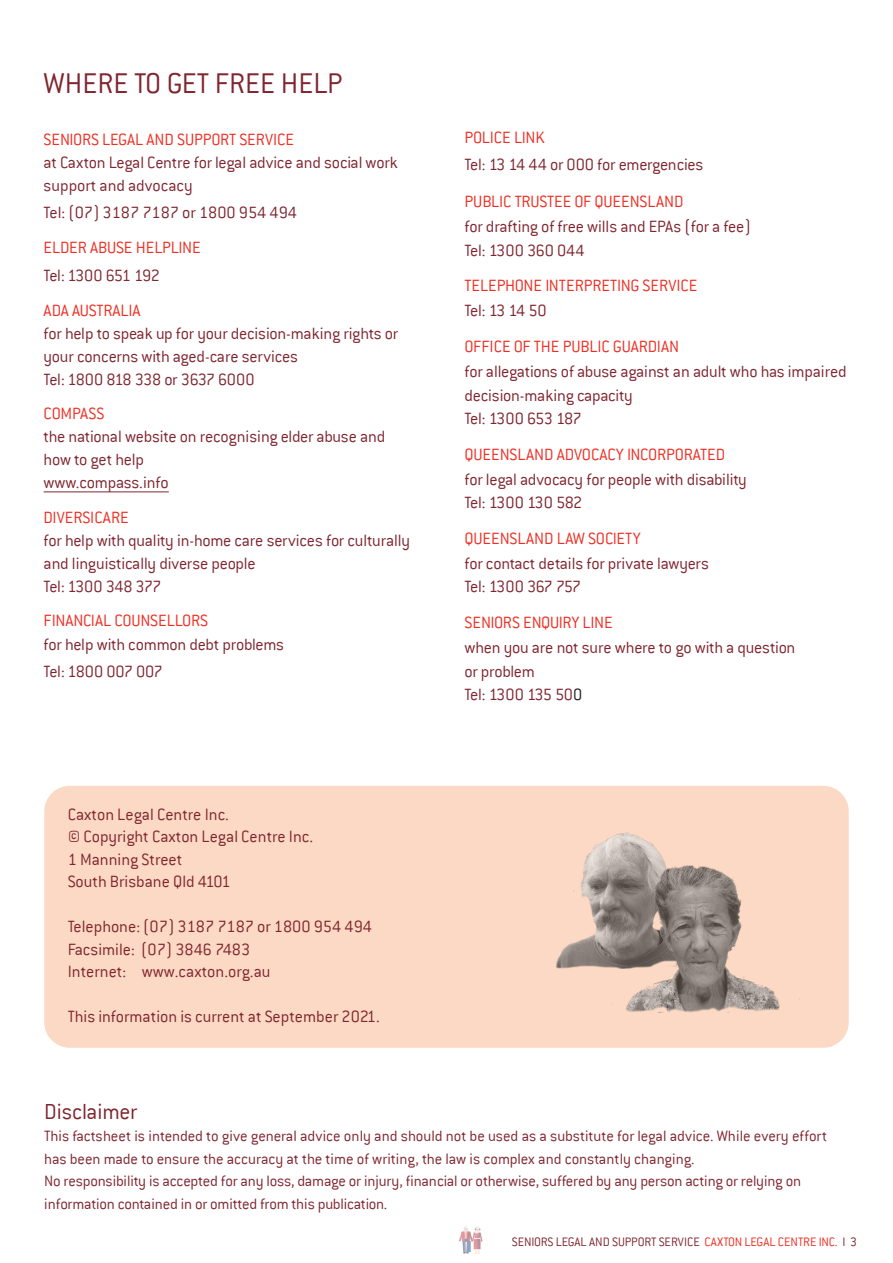
<style>
.page{position:relative;width:893px;height:1263px;background:#fff}
.page>*{position:absolute;margin:0;border:0;box-sizing:border-box;transform-origin:0 0}
.t1{font:300 31.5px "Conduit ITC";color:#802630}
.t2{font:300 24px "Conduit ITC";letter-spacing:-.01em;color:#802630}
.Contact_entry{font:300 18px/23px "Conduit ITC";letter-spacing:-.01em;color:#802630}
.Contact_entry-2{font:300 18px "Conduit ITC";color:#ee2e22}
.Contact_entry-3{font:300 18px "Conduit ITC";letter-spacing:-.02em;color:#ee2e22}
.Contact_entry-4{font:300 18px "Conduit ITC";letter-spacing:-.065em;color:#802630}
.t3{font:300 16.5px/22.5px "Conduit ITC";letter-spacing:-.005em;color:#802630}
.t4{font:300 13.5px "Conduit ITC";color:#802630}
.s1{color:#ee2e22}
.s2{color:#231f20}
</style>
<div class="page">
<svg style="left:459px;top:1226px;width:24px;height:27px"></svg>
<div style="left:44px;top:786px;width:805px;height:262px;background:#fcd9c4;border-radius:26px"></div>
<img style="left:556px;top:832px;width:110px;height:136px">
<img style="left:605px;top:865px;width:195px;height:147px">
<hr style="left:44px;top:491px;width:125px;height:1px;background:#802630">
<p class="t1" style="left:44px;top:66px;width:300px">WHERE TO GET FREE HELP</p>
<p class="Contact_entry" style="left:44px;top:127px;width:356px"><span class="s1">SENIORS LEGAL AND SUPPORT SERVICE<br></span>at Caxton Legal Centre for legal advice and social work support and advocacy</p>
<p class="Contact_entry" style="left:44px;top:195px;width:255px;line-height:34.5px">Tel: (07) 3187 7187 or 1800 954 494<br><span class="s1">ELDER ABUSE HELPLINE</span></p>
<p class="Contact_entry" style="left:44px;top:258px;width:118px;line-height:34.5px">Tel: 1300 651 192<br><span class="s1">ADA AUSTRALIA</span></p>
<p class="Contact_entry" style="left:44px;top:321px;width:356px">for help to speak up for your decision-making rights or your concerns with aged-care services<br>Tel: 1800 818 338 or 3637 6000</p>
<p class="Contact_entry" style="left:44px;top:402px;width:343px"><span class="s1">COMPASS<br></span>the national website on recognising elder abuse and how to get help<br>www.compass.info</p>
<p class="Contact_entry" style="left:44px;top:505px;width:368px"><span class="s1">DIVERSICARE<br></span>for help with quality in-home care services for culturally and linguistically diverse people<br>Tel: 1300 348 377</p>
<p class="Contact_entry" style="left:44px;top:608px;width:242px;line-height:24px"><span class="s1">FINANCIAL COUNSELLORS<br></span>for help with common debt problems</p>
<p class="Contact_entry" style="left:44px;top:660px;width:121px">Tel: 1800 007 007</p>
<p class="Contact_entry" style="left:68px;top:803px;width:247px;line-height:22.5px">Caxton Legal Centre Inc.<br>© Copyright Caxton Legal Centre Inc.<br>1 Manning Street<br>South Brisbane Qld 4101</p>
<p class="Contact_entry" style="left:68px;top:915px;width:306px;line-height:22.5px">Telephone: (07) 3187 7187 or 1800 954 494<br>Facsimile: (07) 3846 7483<br>Internet: www.caxton.org.au</p>
<p class="Contact_entry" style="left:68px;top:1005px;width:314px">This information is current at September 2021.</p>
<p class="Contact_entry" style="left:464px;top:124px;width:240px;line-height:27px"><span class="s1">POLICE LINK<br></span>Tel: 13 14 44 or 000 for emergencies</p>
<p class="Contact_entry-2" style="left:464px;top:192px;width:221px">PUBLIC TRUSTEE OF QUEENSLAND</p>
<p class="Contact_entry" style="left:464px;top:215px;width:288px;line-height:23.5px">for drafting of free wills and EPAs (for a fee)<br>Tel: 1300 360 044</p>
<p class="Contact_entry-2" style="left:464px;top:276px;width:235px">TELEPHONE INTERPRETING SERVICE</p>
<p class="Contact_entry" style="left:464px;top:299px;width:84px">Tel: 13 14 50</p>
<p class="Contact_entry-2" style="left:464px;top:336px;width:216px">OFFICE OF THE PUBLIC GUARDIAN</p>
<p class="Contact_entry" style="left:464px;top:360px;width:384px;line-height:23.5px">for allegations of abuse against an adult who has impaired decision-making capacity<br>Tel: 1300 653 187</p>
<p class="Contact_entry-2" style="left:464px;top:444px;width:262px">QUEENSLAND ADVOCACY INCORPORATED</p>
<p class="Contact_entry" style="left:464px;top:468px;width:284px">for legal advocacy for people with disability</p>
<p class="Contact_entry" style="left:464px;top:491px;width:119px">Tel: 1300 130 582</p>
<p class="Contact_entry-2" style="left:464px;top:528px;width:178px">QUEENSLAND LAW SOCIETY</p>
<p class="Contact_entry" style="left:464px;top:552px;width:246px">for contact details for private lawyers</p>
<p class="Contact_entry-4" style="left:464px;top:577px;width:118px">Tel: 1300 367 757</p>
<p class="Contact_entry-3" style="left:464px;top:612px;width:150px">SENIORS ENQUIRY LINE</p>
<p class="Contact_entry" style="left:464px;top:636px;width:332px;line-height:23.5px">when you are not sure where to go with a question or problem</p>
<p class="Contact_entry" style="left:464px;top:683px;width:119px">Tel: 1300 135 50<span class="s2">0</span></p>
<p class="t2" style="left:44px;top:1098px;width:94px">Disclaimer</p>
<p class="t3" style="left:44px;top:1125px;width:784px">This factsheet is intended to give general advice only and should not be used as a substitute for legal advice. While every effort has been made to ensure the accuracy at the time of writing, the law is complex and constantly changing.</p>
<p class="t3" style="left:44px;top:1170px;width:758px">No responsibility is accepted for any loss, damage or injury, financial or otherwise, suffered by any person acting or relying on information contained in or omitted from this publication.</p>
<p class="t4" style="left:512px;top:1235px;width:347px">SENIORS LEGAL AND SUPPORT SERVICE <span class="s1">CAXTON LEGAL CENTRE INC.</span> I 3</p>
</div>
